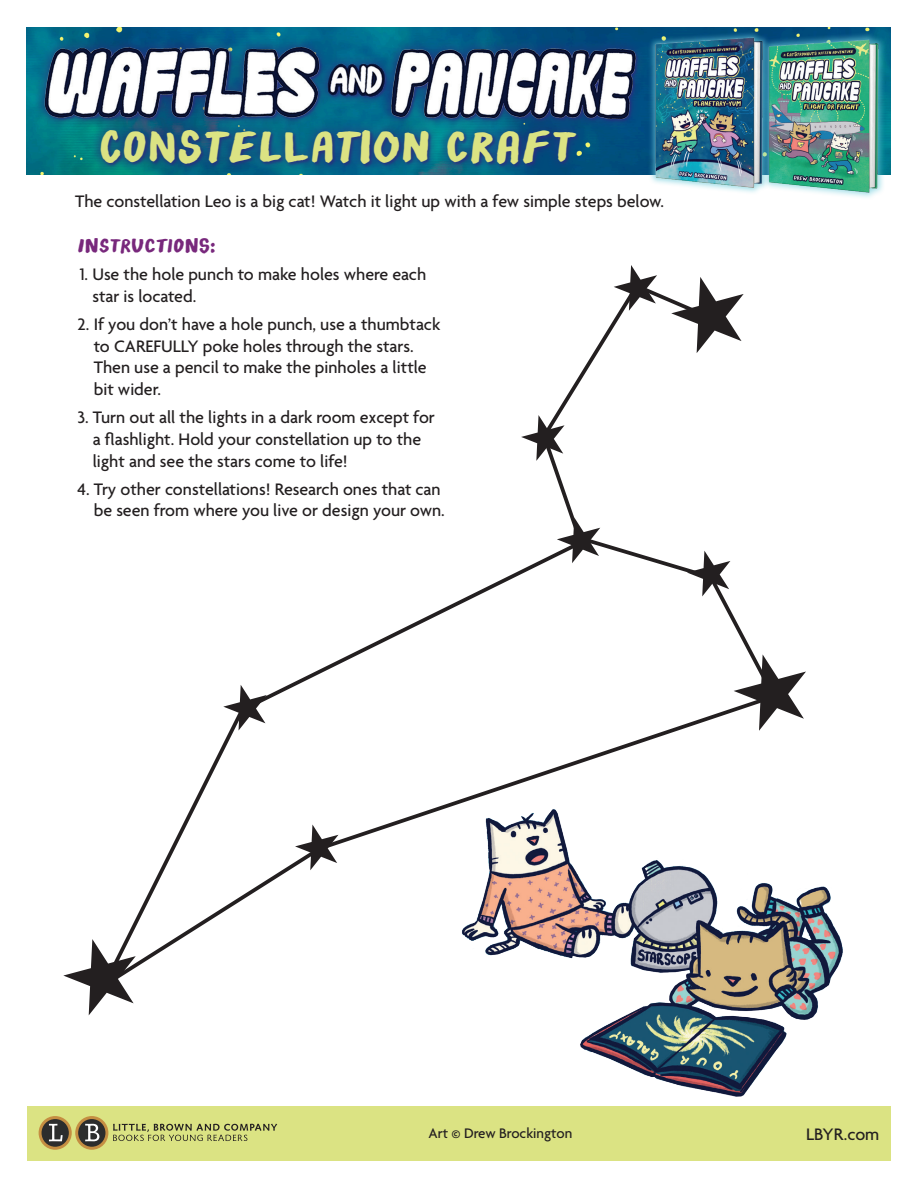
<style>
.page{position:relative;width:918px;height:1188px;background:#fff}
.page>*{position:absolute;margin:0;border:0;box-sizing:border-box;transform-origin:0 0}
.t1{font:700 40.65px "Brockington";color:#dbe383}
.t2{font:500 18px/21.6px "Agenda";color:#231f20}
.t3{font:700 18px "Brockington";color:#78287c}
.t4{font:500 15px "Agenda";color:#231f20}
</style>
<div class="page">
<div style="left:27px;top:1106px;width:864px;height:55px;background:#dbe383"></div>
<img style="left:580px;top:886px;width:263px;height:211px">
<svg style="left:125px;top:292px;width:654px;height:703px"></svg>
<svg style="left:671px;top:277px;width:73px;height:76px"></svg>
<svg style="left:734px;top:654px;width:72px;height:77px"></svg>
<svg style="left:63px;top:939px;width:73px;height:76px"></svg>
<svg style="left:295px;top:825px;width:44px;height:45px"></svg>
<svg style="left:223px;top:685px;width:44px;height:46px"></svg>
<svg style="left:687px;top:551px;width:43px;height:45px"></svg>
<svg style="left:557px;top:517px;width:43px;height:46px"></svg>
<svg style="left:521px;top:415px;width:44px;height:46px"></svg>
<svg style="left:614px;top:265px;width:43px;height:46px"></svg>
<img style="left:26px;top:27px;width:614px;height:148px">
<div style="left:32px;top:36px;width:615px;height:139px;background:#2a2e7e;opacity:.75"></div>
<img style="left:27px;top:35px;width:613px;height:105px">
<img style="left:640px;top:27px;width:114px;height:166px">
<img style="left:754px;top:27px;width:137px;height:171px">
<svg style="left:39px;top:1116px;width:238px;height:34px"></svg>
<p class="t1" style="left:99px;top:116px;width:481px">CONSTELLATION CRAFT</p>
<p class="t2" style="left:75px;top:190px;width:590px">The constellation Leo is a big cat! Watch it light up with a few simple steps below.</p>
<p class="t3" style="left:77px;top:232px;width:140px">INSTRUCTIONS:</p>
<p class="t2" style="left:92px;top:263px;width:335px;text-indent:-13px">1. Use the hole punch to make holes where each star is located.</p>
<p class="t2" style="left:94px;top:313px;width:348px;text-indent:-16px">2. If you don’t have a hole punch, use a thumbtack to CAREFULLY poke holes through the stars.<br>Then use a pencil to make the pinholes a little bit wider.</p>
<p class="t2" style="left:93px;top:406px;width:344px;text-indent:-15px">3. Turn out all the lights in a dark room except for a flashlight. Hold your constellation up to the light and see the stars come to life!</p>
<p class="t2" style="left:77px;top:478px;width:369px;text-align:right">4. Try other constellations! Research ones that can be seen from where you live or design your own.</p>
<p class="t4" style="left:428px;top:1124px;width:145px">Art © Drew Brockington</p>
<p class="t2" style="left:806px;top:1123px;width:75px">LBYR.com</p>
</div>
